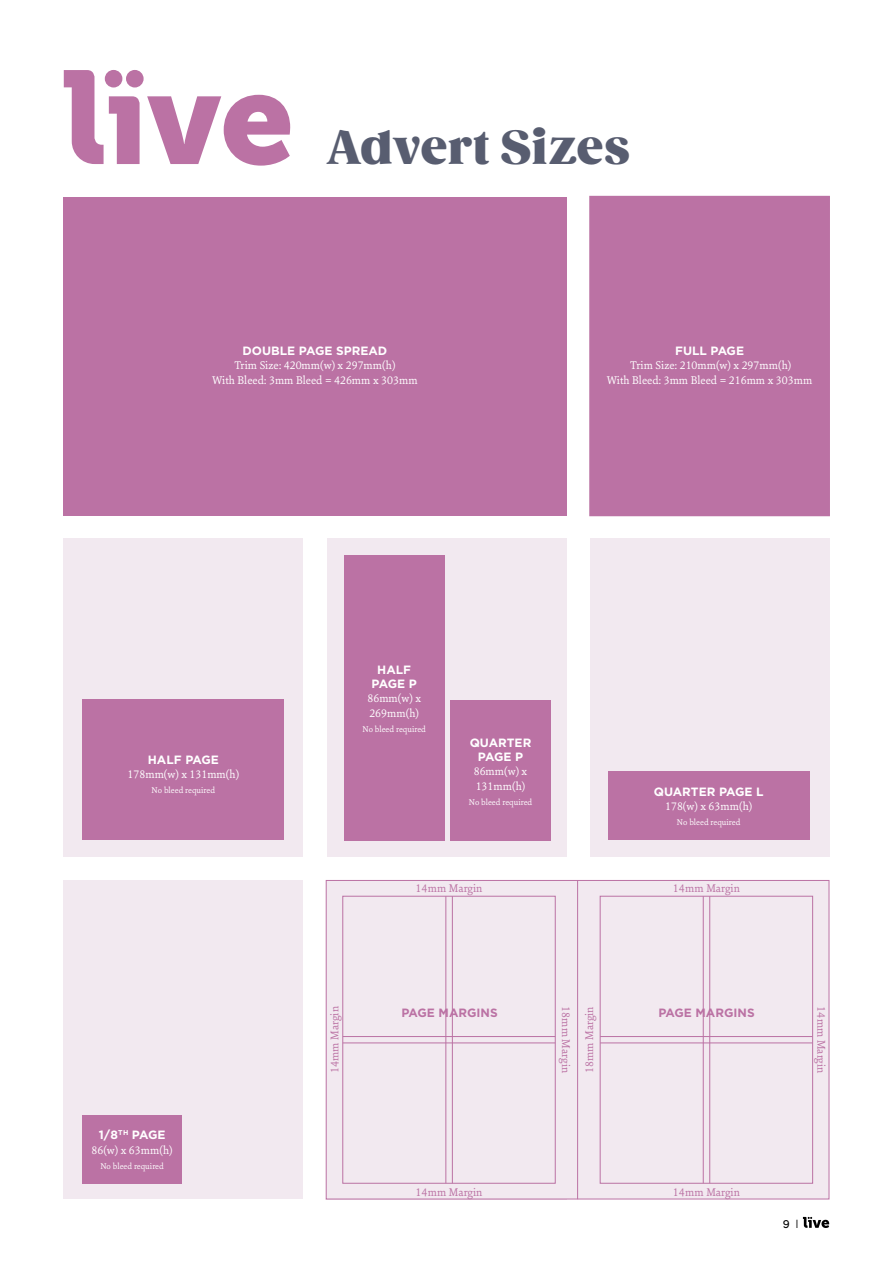
<style>
.page{position:relative;width:893px;height:1263px;background:#fff}
.page>*{position:absolute;margin:0;border:0;box-sizing:border-box;transform-origin:0 0}
.t1{font:800 46.2px "Gazpacho";letter-spacing:.02em;color:#585d70}
.t2{font:12px/14.4px "Sina Nova";color:#fff;text-align:center}
.t3{font:12px "Sina Nova";color:#bb72a4}
.t4{font:700 12px/14.4px "Gotham";color:#fff;text-align:center}
.t5{font:700 12px "Gotham";color:#bb72a4}
.t6{font:12px "Sofia Pro";color:#000}
.t7{font:9px "Sina Nova";color:#fff}
.s1{font-weight:300}
</style>
<div class="page">
<svg style="left:803px;top:1217px;width:26px;height:11px"></svg>
<div style="left:64px;top:197px;width:503px;height:318px;background:#bb72a4"></div>
<div style="left:589px;top:196px;width:241px;height:320px;background:#bb72a4"></div>
<div style="left:64px;top:880px;width:239px;height:319px;background:#f2e9f0"></div>
<div style="left:82px;top:1115px;width:100px;height:69px;background:#bb72a4"></div>
<div style="left:590px;top:538px;width:239px;height:319px;background:#f2e9f0"></div>
<div style="left:64px;top:538px;width:239px;height:319px;background:#f2e9f0"></div>
<div style="left:328px;top:538px;width:239px;height:319px;background:#f2e9f0"></div>
<div style="left:82px;top:699px;width:202px;height:140px;background:#bb72a4"></div>
<div style="left:608px;top:771px;width:202px;height:68px;background:#bb72a4"></div>
<div style="left:450px;top:700px;width:101px;height:141px;background:#bb72a4"></div>
<div style="left:344px;top:555px;width:101px;height:286px;background:#bb72a4"></div>
<hr style="left:326px;top:1199px;width:241px;height:1px;background:#e9d5e3">
<div style="left:326px;top:880px;width:503px;height:319px;background:#f2e9f0"></div>
<div style="left:326px;top:880px;width:503px;height:319px;border:1px solid #bb72a4"></div>
<div style="left:600px;top:896px;width:213px;height:287px;border:1px solid #bb72a4"></div>
<hr style="left:446px;top:896px;width:1px;height:287px;background:#bb72a4">
<hr style="left:577px;top:880px;width:1px;height:319px;background:#bb72a4">
<hr style="left:703px;top:896px;width:1px;height:287px;background:#bb72a4">
<hr style="left:452px;top:896px;width:1px;height:287px;background:#bb72a4">
<hr style="left:709px;top:896px;width:1px;height:287px;background:#bb72a4">
<hr style="left:343px;top:1036px;width:212px;height:1px;background:#bb72a4">
<hr style="left:600px;top:1036px;width:213px;height:1px;background:#bb72a4">
<hr style="left:343px;top:1043px;width:212px;height:1px;background:#bb72a4">
<hr style="left:600px;top:1043px;width:213px;height:1px;background:#bb72a4">
<svg style="left:64px;top:70px;width:226px;height:96px"></svg>
<h1 class="t1" style="left:326px;top:119px;width:305px">Advert Sizes</h1>
<p class="t4" style="left:242px;top:343px;width:146px">DOUBLE PAGE SPREAD</p>
<p class="t2" style="left:212px;top:358px;width:207px">Trim Size: 420mm(w) x 297mm(h)<br>With Bleed: 3mm Bleed = 426mm x 303mm</p>
<p class="t4" style="left:675px;top:343px;width:70px">FULL PAGE</p>
<p class="t2" style="left:607px;top:358px;width:207px">Trim Size: 210mm(w) x 297mm(h)<br>With Bleed: 3mm Bleed = 216mm x 303mm</p>
<p class="t4" style="left:148px;top:752px;width:73px">HALF PAGE</p>
<p class="t2" style="left:128px;top:767px;width:113px">178mm(w) x 131mm(h)</p>
<p class="t7" style="left:152px;top:784px;width:65px">No bleed required</p>
<p class="t4" style="left:372px;top:662px;width:47px">HALF<br>PAGE P</p>
<p class="t2" style="left:367px;top:691px;width:55px;text-align:left">86mm(w) x<br>269mm(h)</p>
<p class="t7" style="left:362px;top:723px;width:65px">No bleed required</p>
<p class="t4" style="left:470px;top:735px;width:63px">QUARTER<br>PAGE P</p>
<p class="t2" style="left:474px;top:764px;width:55px;text-align:left">86mm(w) x<br>131mm(h)</p>
<p class="t7" style="left:469px;top:796px;width:65px">No bleed required</p>
<p class="t4" style="left:654px;top:784px;width:111px">QUARTER PAGE L</p>
<p class="t2" style="left:665px;top:798px;width:89px">178(w) x 63mm(h)</p>
<p class="t7" style="left:677px;top:816px;width:65px">No bleed required</p>
<p class="t3" style="left:415px;top:880px;width:69px">14mm Margin</p>
<p class="t3" style="left:673px;top:880px;width:69px">14mm Margin</p>
<p class="t4" style="left:99px;top:1128px;width:68px">1/8<sup>TH</sup> PAGE</p>
<p class="t2" style="left:91px;top:1142px;width:83px">86(w) x 63mm(h)</p>
<p class="t7" style="left:100px;top:1160px;width:65px">No bleed required</p>
<p class="t3" style="left:327px;top:1073px;width:69px;rotate:-90deg">14mm Margin</p>
<p class="t3" style="left:829px;top:1006px;width:69px;rotate:90deg">14mm Margin</p>
<p class="t3" style="left:581px;top:1073px;width:68px;rotate:-90deg">18mm Margin</p>
<p class="t3" style="left:574px;top:1006px;width:68px;rotate:90deg">18mm Margin</p>
<p class="t5" style="left:401px;top:1004px;width:98px">PAGE MARGINS</p>
<p class="t5" style="left:658px;top:1004px;width:98px">PAGE MARGINS</p>
<p class="t3" style="left:415px;top:1184px;width:69px">14mm Margin</p>
<p class="t3" style="left:673px;top:1184px;width:69px">14mm Margin</p>
<p class="t6" style="left:783px;top:1215px;width:17px">9 <span class="s1">I</span></p>
</div>
